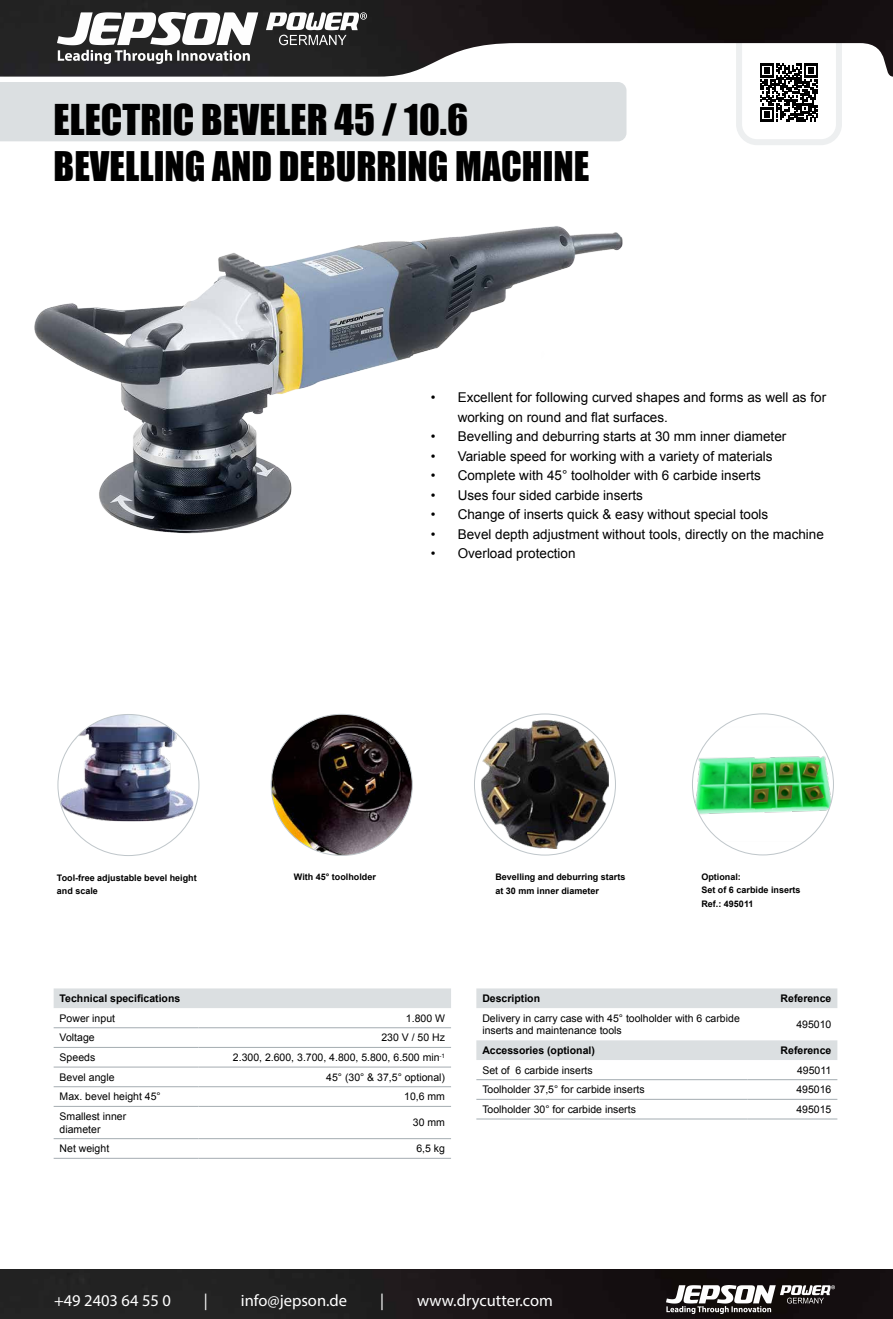
<style>
.page{position:relative;width:893px;height:1319px;background:#fff}
.page>*{position:absolute;margin:0;border:0;box-sizing:border-box;transform-origin:0 0}
.t1{font:39px "Impact";color:#000}
.t2{font:37.5px "Impact";color:#000}
.t3{font:16.5px "Myriad Pro";color:#fff}
.t4{font:13.5px/19.5px "Arial";color:#000}
.t5{font:10.5px/12.6px "Arial";color:#000}
.t6{font:700 10.5px "Arial";color:#000}
.t7{font:700 9px/13.5px "Arial";color:#000}
</style>
<div class="page">
<img style="left:27px;top:89px;width:600px;height:445px">
<img style="left:59px;top:714px;width:134px;height:107px">
<div style="left:0;top:82px;width:626px;height:59px;background:#dbdfe1"></div>
<img style="left:271px;top:714px;width:141px;height:141px;border-radius:70px">
<img style="left:481px;top:720px;width:128px;height:128px">
<img style="left:692px;top:713px;width:141px;height:141px;border-radius:71px">
<svg style="left:736px;top:77px;width:106px;height:68px"></svg>
<div style="left:54px;top:988px;width:397px;height:19px;background:#dbdfe1"></div>
<hr style="left:54px;top:1027px;width:144px;height:1px;background:#a4acb1">
<hr style="left:198px;top:1027px;width:253px;height:1px;background:#a4acb1">
<hr style="left:54px;top:1046px;width:144px;height:1px;background:#a4acb1">
<hr style="left:198px;top:1046px;width:253px;height:1px;background:#a4acb1">
<hr style="left:54px;top:1066px;width:144px;height:1px;background:#a4acb1">
<hr style="left:198px;top:1066px;width:253px;height:1px;background:#a4acb1">
<hr style="left:54px;top:1086px;width:144px;height:1px;background:#a4acb1">
<hr style="left:198px;top:1086px;width:253px;height:1px;background:#a4acb1">
<hr style="left:54px;top:1105px;width:144px;height:1px;background:#a4acb1">
<hr style="left:198px;top:1105px;width:253px;height:1px;background:#a4acb1">
<hr style="left:54px;top:1138px;width:144px;height:1px;background:#a4acb1">
<hr style="left:198px;top:1138px;width:253px;height:1px;background:#a4acb1">
<hr style="left:54px;top:1157px;width:144px;height:1px;background:#a4acb1">
<hr style="left:198px;top:1157px;width:253px;height:1px;background:#a4acb1">
<svg style="left:476px;top:988px;width:361px;height:71px"></svg>
<hr style="left:476px;top:1079px;width:271px;height:1px;background:#a4acb1">
<hr style="left:747px;top:1079px;width:90px;height:1px;background:#a4acb1">
<hr style="left:476px;top:1098px;width:271px;height:1px;background:#a4acb1">
<hr style="left:747px;top:1098px;width:90px;height:1px;background:#a4acb1">
<hr style="left:476px;top:1118px;width:271px;height:1px;background:#a4acb1">
<hr style="left:747px;top:1118px;width:90px;height:1px;background:#a4acb1">
<img style="left:0;top:0;width:893px;height:77px">
<svg style="left:50px;top:0;width:324px;height:75px;fill:#242424"></svg>
<img style="left:0;top:1269px;width:893px;height:49px">
<svg style="left:661px;top:1269px;width:178px;height:49px;fill:#110c0d"></svg>
<h1 class="t1" style="left:54px;top:89px;width:416px">ELECTRIC BEVELER 45 / 10.6</h1>
<h2 class="t2" style="left:54px;top:137px;width:537px">BEVELLING AND DEBURRING MACHINE</h2>
<p class="t4" style="left:458px;top:388px;width:370px;text-indent:-27px">• Excellent for following curved shapes and forms as well as for working on round and flat surfaces.</p>
<p class="t4" style="left:431px;top:427px;width:357px">• Bevelling and deburring starts at 30 mm inner diameter</p>
<p class="t4" style="left:431px;top:446px;width:343px">• Variable speed for working with a variety of materials</p>
<p class="t4" style="left:431px;top:466px;width:332px">• Complete with 45° toolholder with 6 carbide inserts</p>
<p class="t4" style="left:431px;top:485px;width:214px">• Uses four sided carbide inserts</p>
<p class="t4" style="left:431px;top:505px;width:339px">• Change of inserts quick &amp; easy without special tools</p>
<p class="t4" style="left:431px;top:524px;width:395px">• Bevel depth adjustment without tools, directly on the machine</p>
<p class="t4" style="left:431px;top:544px;width:146px">• Overload protection</p>
<p class="t7" style="left:57px;top:870px;width:141px">Tool-free adjustable bevel height and scale</p>
<p class="t7" style="left:294px;top:870px;width:84px">With 45° toolholder</p>
<p class="t7" style="left:495px;top:870px;width:132px">Bevelling and deburring starts at 30 mm inner diameter</p>
<p class="t7" style="left:701px;top:870px;width:101px">Optional:<br>Set of 6 carbide inserts<br>Ref.: 495011</p>
<p class="t6" style="left:60px;top:991px;width:122px">Technical specifications</p>
<p class="t5" style="left:60px;top:1011px;width:57px">Power input</p>
<p class="t5" style="left:406px;top:1011px;width:41px">1.800 W</p>
<p class="t5" style="left:60px;top:1031px;width:37px">Voltage</p>
<p class="t5" style="left:381px;top:1031px;width:65px">230 V / 50 Hz</p>
<p class="t5" style="left:60px;top:1050px;width:37px">Speeds</p>
<p class="t5" style="left:233px;top:1050px;width:214px">2.300, 2.600, 3.700, 4.800, 5.800, 6.500 min<sup>-1</sup></p>
<p class="t5" style="left:60px;top:1070px;width:56px">Bevel angle</p>
<p class="t5" style="left:326px;top:1070px;width:120px">45° (30° &amp; 37,5° optional)</p>
<p class="t5" style="left:60px;top:1090px;width:103px">Max. bevel height 45°</p>
<p class="t5" style="left:404px;top:1090px;width:42px">10,6 mm</p>
<p class="t5" style="left:60px;top:1109px;width:68px">Smallest inner diameter</p>
<p class="t5" style="left:413px;top:1116px;width:34px">30 mm</p>
<p class="t5" style="left:60px;top:1142px;width:51px">Net weight</p>
<p class="t5" style="left:416px;top:1142px;width:30px">6,5 kg</p>
<p class="t6" style="left:482px;top:991px;width:59px">Description</p>
<p class="t6" style="left:781px;top:991px;width:52px">Reference</p>
<p class="t5" style="left:482px;top:1011px;width:259px">Delivery in carry case with 45° toolholder with 6 carbide inserts and maintenance tools</p>
<p class="t5" style="left:796px;top:1017px;width:37px">495010</p>
<p class="t6" style="left:482px;top:1043px;width:114px">Accessories (optional)</p>
<p class="t6" style="left:781px;top:1043px;width:52px">Reference</p>
<p class="t5" style="left:482px;top:1063px;width:112px">Set of 6 carbide inserts</p>
<p class="t5" style="left:797px;top:1063px;width:36px">495011</p>
<p class="t5" style="left:482px;top:1083px;width:164px">Toolholder 37,5° for carbide inserts</p>
<p class="t5" style="left:796px;top:1083px;width:37px">495016</p>
<p class="t5" style="left:482px;top:1102px;width:155px">Toolholder 30° for carbide inserts</p>
<p class="t5" style="left:796px;top:1102px;width:37px">495015</p>
<p class="t3" style="left:54px;top:1290px;width:118px">+49 2403 64 55 0</p>
<p class="t3" style="left:204px;top:1290px;width:5px">|</p>
<p class="t3" style="left:241px;top:1290px;width:108px">info@jepson.de</p>
<p class="t3" style="left:380px;top:1290px;width:5px">|</p>
<p class="t3" style="left:417px;top:1290px;width:137px">www.drycutter.com</p>
</div>
